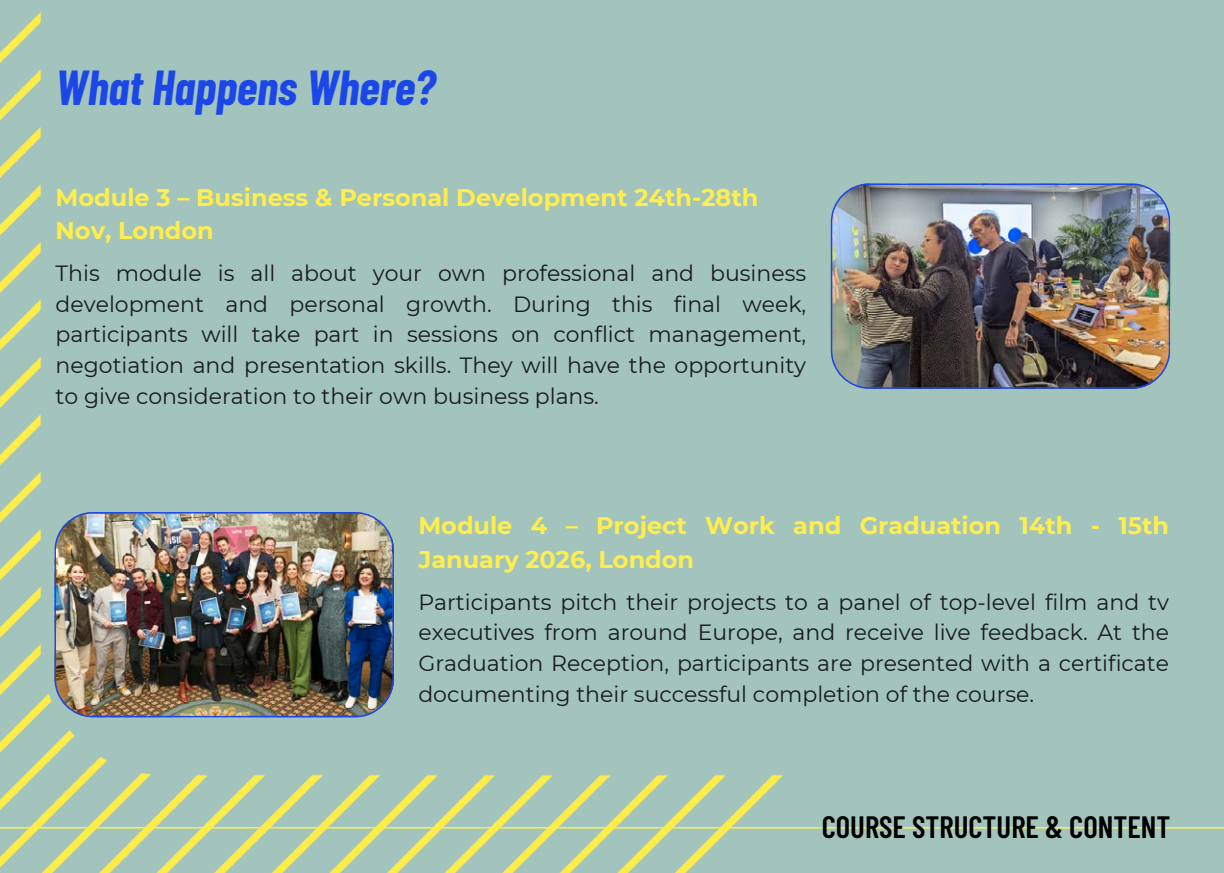
<style>
.page{position:relative;width:1224px;height:873px;background:#a2c4bc}
.page>*{position:absolute;margin:0;border:0;box-sizing:border-box;transform-origin:0 0}
.t1{font:italic 700 48px "Barlow Condensed";color:#1b47e8}
.t2{font:600 30.8px "Barlow Condensed";color:#000}
.t3{font:700 24px/33.4px "Montserrat";color:#ffee4d}
.t4{font:22px/30.6px "Montserrat";color:#171a21;text-align:justify}
</style>
<div class="page">
<img style="left:831px;top:183px;width:339px;height:206px">
<hr style="left:0;top:827px;width:1224px;height:2px;background:#ffee4d">
<img style="left:0;top:13px;width:783px;height:860px">
<h1 class="t1" style="left:56px;top:57px;width:381px">What Happens Where?</h1>
<h3 class="t3" style="left:56px;top:180px;width:704px">Module 3 – Business &amp; Personal Development 24th-28th<br>Nov, London</h3>
<p class="t4" style="left:56px;top:258px;width:752px">This module is all about your own professional and business development and personal growth. During this final week, participants will take part in sessions on conflict management, negotiation and presentation skills. They will have the opportunity to give consideration to their own business plans.</p>
<p class="t3" style="left:418px;top:509px;width:752px">Module 4 – Project Work and Graduation 14th - 15th<br>January 2026, London</p>
<h3 class="t4" style="left:418px;top:586px;width:752px">Participants pitch their projects to a panel of top-level film and tv executives from around Europe, and receive live feedback. At the Graduation Reception, participants are presented with a certificate documenting their successful completion of the course.</h3>
<p class="t2" style="left:822px;top:808px;width:350px">COURSE STRUCTURE &amp; CONTENT</p>
</div>
